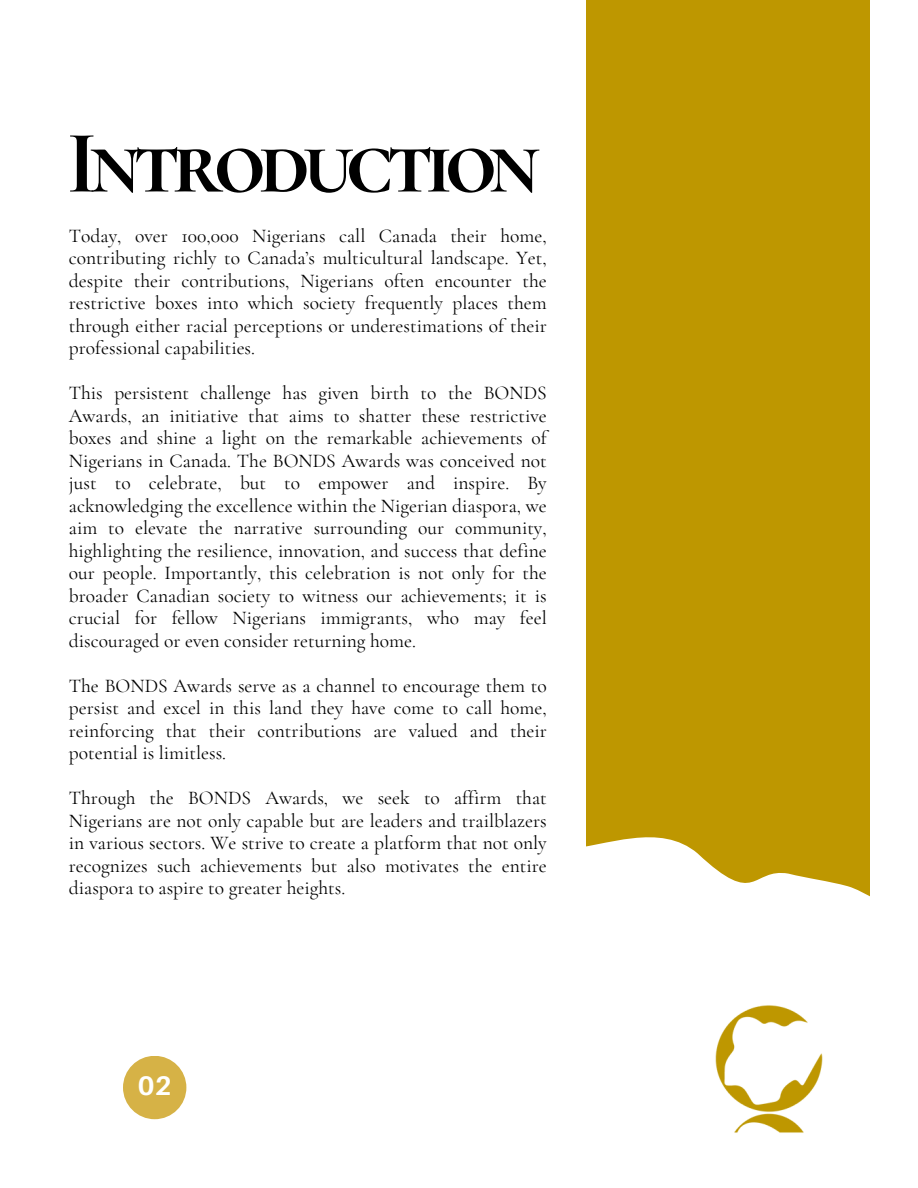
<style>
.page{position:relative;width:918px;height:1188px;background:#fff}
.page>*{position:absolute;margin:0;border:0;box-sizing:border-box;transform-origin:0 0}
.t1{font:700 89.7px "Cormorant SC";letter-spacing:-.075em;color:#000}
.t2{font:700 26.85px "Aileron";color:#fff}
.t3{font:19.5px/22.5px "Cormorant Garamond";color:#000;text-align:justify}
</style>
<div class="page">
<div style="left:123px;top:1056px;width:63px;height:63px;background:#d6b246;border-radius:50%"></div>
<div style="left:586px;top:0;width:284px;height:974px;background:#be9700"></div>
<svg style="left:586px;top:837px;width:284px;height:137px;fill:#fff"></svg>
<img style="left:715px;top:1005px;width:108px;height:128px">
<p class="t1" style="left:67px;top:109px;width:475px">Introduction</p>
<p class="t3" style="left:69px;top:224px;width:479px">Today, over 100,000 Nigerians call Canada their home, contributing richly to Canada’s multicultural landscape. Yet, despite their contributions, Nigerians often encounter the restrictive boxes into which society frequently places them through either racial perceptions or underestimations of their professional capabilities.</p>
<p class="t3" style="left:69px;top:382px;width:479px">This persistent challenge has given birth to the BONDS Awards, an initiative that aims to shatter these restrictive boxes and shine a light on the remarkable achievements of Nigerians in Canada. The BONDS Awards was conceived not just to celebrate, but to empower and inspire. By acknowledging the excellence within the Nigerian diaspora, we aim to elevate the narrative surrounding our community, highlighting the resilience, innovation, and success that define our people. Importantly, this celebration is not only for the broader Canadian society to witness our achievements; it is crucial for fellow Nigerians immigrants, who may feel discouraged or even consider returning home.</p>
<p class="t3" style="left:69px;top:674px;width:479px">The BONDS Awards serve as a channel to encourage them to persist and excel in this land they have come to call home, reinforcing that their contributions are valued and their potential is limitless.</p>
<p class="t3" style="left:69px;top:787px;width:479px">Through the BONDS Awards, we seek to affirm that Nigerians are not only capable but are leaders and trailblazers in various sectors. We strive to create a platform that not only recognizes such achievements but also motivates the entire diaspora to aspire to greater heights.</p>
<p class="t2" style="left:138px;top:1069px;width:35px">02</p>
</div>
